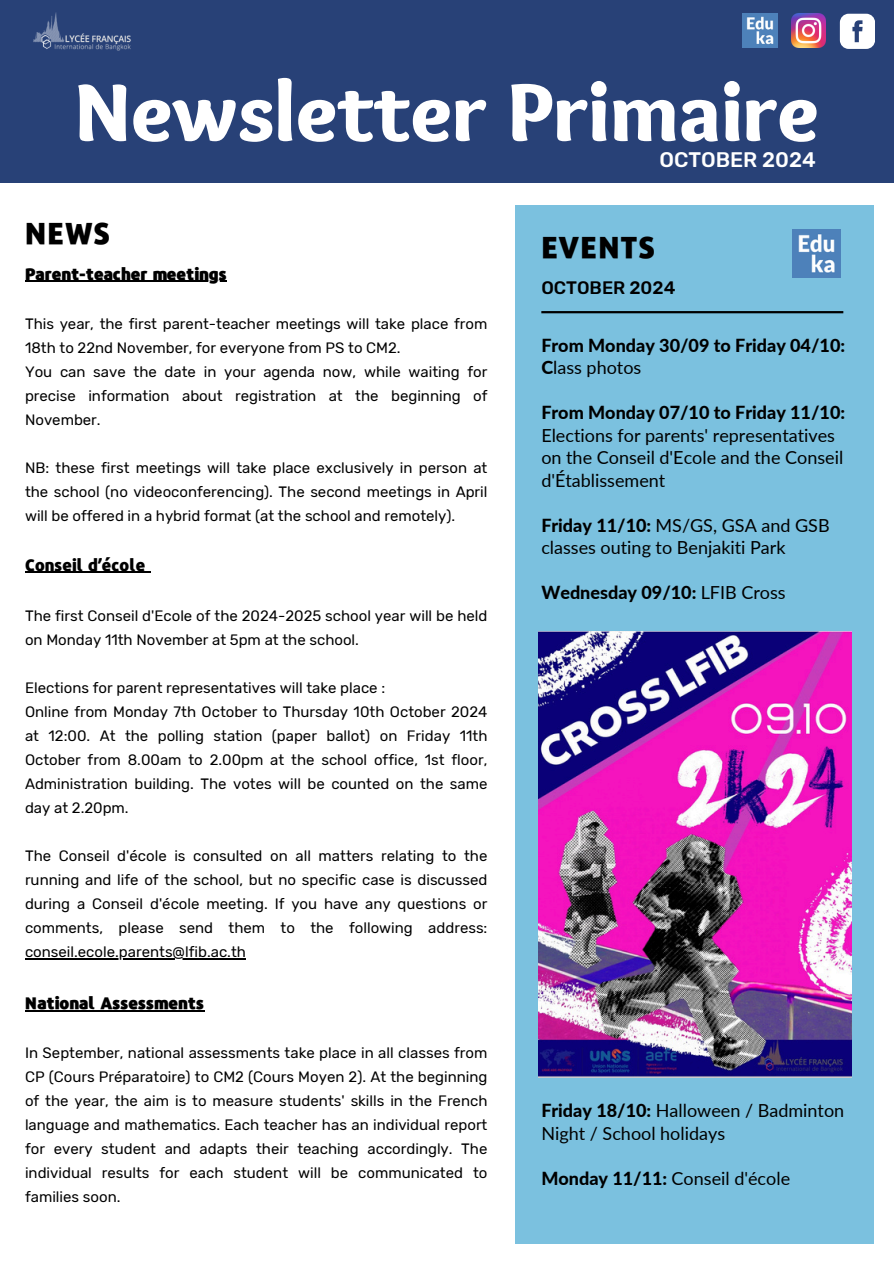
<style>
.page{position:relative;width:894px;height:1264px;background:#fff}
.page>*{position:absolute;margin:0;border:0;box-sizing:border-box;transform-origin:0 0}
.t1{font:900 84.9px "Sukar";color:#fff}
.t2{font:900 30px "Repo";color:#000}
.t3{font:500 21px "Rubik";color:#fff}
.t4{font:18px/22.5px "Lato";color:#000}
.t5{font:800 18px/22.5px "Lato";color:#000}
.t6{font:500 18px "Rubik";color:#000}
.t7{font:900 16.5px "Repo";color:#000}
.t8{font:900 16.5px "Repo";color:#000}
.t9{font:15px/24px "Rubik";color:#000;text-align:justify}
.s1{font-weight:400}
.s2{font-weight:800}
</style>
<div class="page">
<div style="left:0;top:0;width:893px;height:182px;background:#284177"></div>
<div style="left:515px;top:205px;width:358px;height:1038px;background:#7bc1df"></div>
<img style="left:33px;top:12px;width:98px;height:39px">
<svg style="left:839px;top:14px;width:35px;height:35px"></svg>
<img style="left:791px;top:13px;width:34px;height:35px">
<img style="left:742px;top:13px;width:34px;height:35px">
<hr style="left:541px;top:311px;width:302px;height:2px;background:#000">
<img style="left:792px;top:229px;width:48px;height:48px">
<img style="left:538px;top:631px;width:312px;height:446px">
<hr style="left:25px;top:281px;width:202px;height:1px;background:#000">
<hr style="left:25px;top:572px;width:120px;height:1px;background:#000">
<hr style="left:25px;top:958px;width:221px;height:1px;background:#000">
<hr style="left:25px;top:1010px;width:179px;height:1px;background:#000">
<h6 class="t1" style="left:74px;top:63px;width:745px">Newsletter Primaire</h6>
<h6 class="t2" style="left:25px;top:213px;width:87px">NEWS</h6>
<p class="t7" style="left:25px;top:262px;width:203px">Parent-teacher meetings</p>
<p class="t9" style="left:25px;top:311px;width:464px">This year, the first parent-teacher meetings will take place from<br>18th to 22nd November, for everyone from PS to CM2.</p>
<p class="t9" style="left:25px;top:359px;width:464px">You can save the date in your agenda now, while waiting for precise information about registration at the beginning of November.</p>
<h5 class="t9" style="left:25px;top:455px;width:464px">NB: these first meetings will take place exclusively in person at the school (no videoconferencing). The second meetings in April will be offered in a hybrid format (at the school and remotely).</h5>
<p class="t8" style="left:25px;top:553px;width:122px">Conseil d’école</p>
<h2 class="t9" style="left:25px;top:603px;width:464px">The first Conseil d'Ecole of the 2024-2025 school year will be held on Monday 11th November at 5pm at the school.</h2>
<p class="t9" style="left:25px;top:675px;width:361px">Elections for parent representatives will take place :</p>
<h6 class="t9" style="left:25px;top:699px;width:464px">Online from Monday 7th October to Thursday 10th October 2024 at 12:00. At the polling station (paper ballot) on Friday 11th October from 8.00am to 2.00pm at the school office, 1st floor, Administration building. The votes will be counted on the same day at 2.20pm.</h6>
<h6 class="t9" style="left:25px;top:843px;width:464px">The Conseil d'école is consulted on all matters relating to the running and life of the school, but no specific case is discussed during a Conseil d'école meeting. If you have any questions or comments, please send them to the following address:</h6>
<h6 class="t9" style="left:25px;top:939px;width:222px">conseil.ecole.parents@lfib.ac.th</h6>
<h6 class="t7" style="left:25px;top:991px;width:180px">National Assessments</h6>
<h6 class="t9" style="left:25px;top:1040px;width:464px">In September, national assessments take place in all classes from CP (Cours Préparatoire) to CM2 (Cours Moyen 2). At the beginning of the year, the aim is to measure students' skills in the French</h6>
<h6 class="t9" style="left:25px;top:1112px;width:464px">language and mathematics. Each teacher has an individual report for every student and adapts their teaching accordingly. The individual results for each student will be communicated to families soon.</h6>
<p class="t3" style="left:659px;top:148px;width:158px">OCTOBER 2024</p>
<p class="t2" style="left:541px;top:227px;width:116px">EVENTS</p>
<p class="t6" style="left:541px;top:277px;width:136px">OCTOBER 2024</p>
<p class="t5" style="left:541px;top:333px;width:305px">From Monday 30/09 to Friday 04/10:<br>C<span class="s1">lass photos</span></p>
<p class="t4" style="left:541px;top:401px;width:305px"><span class="s2">From Monday 07/10 to Friday 11/10:<br></span>Elections for parents' representatives on the Conseil d'Ecole and the Conseil d'Établissement</p>
<p class="t4" style="left:541px;top:513px;width:290px"><span class="s2">Friday 11/10:</span> MS/GS, GSA and GSB classes outing to Benjakiti Park</p>
<p class="t5" style="left:541px;top:581px;width:246px">Wednesday 09/10: <span class="s1">LFIB Cross</span></p>
<h1 class="t4" style="left:541px;top:1098px;width:304px"><span class="s2">Friday 18/10:</span> Halloween / Badminton<br>Night / School holidays</h1>
<h3 class="t4" style="left:541px;top:1166px;width:250px"><span class="s2">Monday 11/11:</span> Conseil d'école</h3>
</div>
